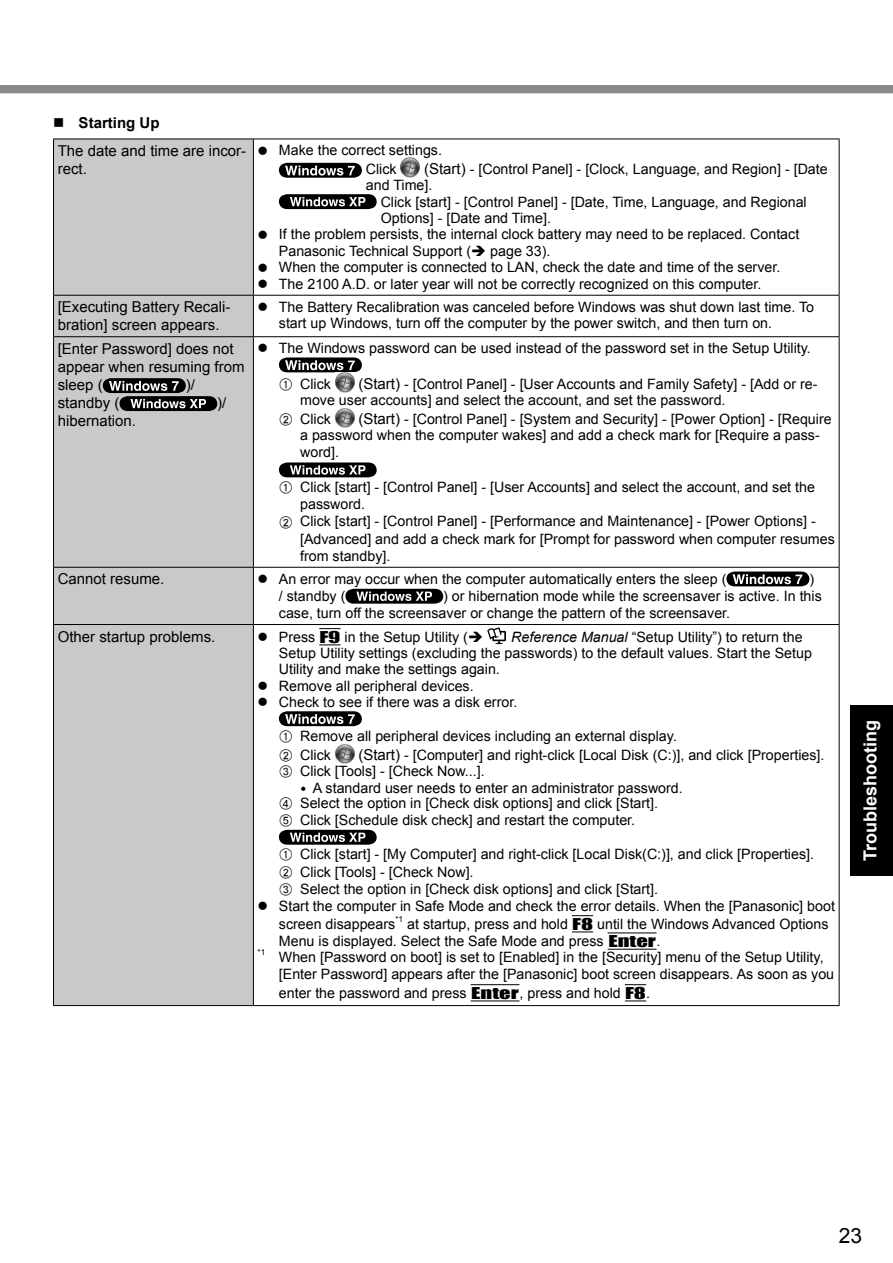
<style>
.page{position:relative;width:893px;height:1263px;background:#fff}
.page>*{position:absolute;margin:0;border:0;box-sizing:border-box;transform-origin:0 0}
.t1{font:21px "Arial";color:#000}
.t2{font:700 18px "Arial";color:#fff}
.t3{font:15px/18px "Arial";color:#000}
.t4{font:14.25px/16.2px "Arial";color:#000}
.t5{font:8.25px "Arial";color:#000}
.s1{font-weight:700}
.s2{font-size:15px}
.s3{font-family:"Pana Num Round"}
.s4{font-family:"Impact";font-size:15px}
.s5{font-style:italic}
</style>
<div class="page">
<div style="left:850px;top:706px;width:43px;height:170px;background:#000"></div>
<div style="left:0;top:85px;width:893px;height:8px;background:#898989"></div>
<div style="left:54px;top:140px;width:199px;height:865px;background:#c8c9ca"></div>
<hr style="left:53px;top:139px;width:200px;height:1px;background:#000">
<hr style="left:53px;top:139px;width:1px;height:156px;background:#000">
<hr style="left:253px;top:139px;width:586px;height:1px;background:#000">
<hr style="left:253px;top:139px;width:1px;height:156px;background:#000">
<hr style="left:839px;top:139px;width:1px;height:156px;background:#000">
<hr style="left:53px;top:295px;width:200px;height:1px;background:#000">
<hr style="left:53px;top:296px;width:1px;height:40px;background:#000">
<hr style="left:253px;top:295px;width:586px;height:1px;background:#000">
<hr style="left:253px;top:296px;width:1px;height:40px;background:#000">
<hr style="left:839px;top:296px;width:1px;height:40px;background:#000">
<hr style="left:53px;top:336px;width:200px;height:1px;background:#000">
<hr style="left:53px;top:337px;width:1px;height:230px;background:#000">
<hr style="left:253px;top:336px;width:586px;height:1px;background:#000">
<hr style="left:253px;top:337px;width:1px;height:230px;background:#000">
<hr style="left:839px;top:337px;width:1px;height:230px;background:#000">
<hr style="left:53px;top:567px;width:200px;height:1px;background:#000">
<hr style="left:53px;top:568px;width:1px;height:56px;background:#000">
<hr style="left:253px;top:567px;width:586px;height:1px;background:#000">
<hr style="left:253px;top:568px;width:1px;height:56px;background:#000">
<hr style="left:839px;top:568px;width:1px;height:56px;background:#000">
<hr style="left:53px;top:624px;width:200px;height:1px;background:#000">
<hr style="left:53px;top:625px;width:1px;height:380px;background:#000">
<hr style="left:253px;top:624px;width:586px;height:1px;background:#000">
<hr style="left:253px;top:625px;width:1px;height:380px;background:#000">
<hr style="left:839px;top:625px;width:1px;height:380px;background:#000">
<hr style="left:53px;top:1005px;width:200px;height:1px;background:#000">
<hr style="left:253px;top:1005px;width:586px;height:1px;background:#000">
<svg style="left:279px;top:163px;width:83px;height:15px"></svg>
<img style="left:401px;top:158px;width:19px;height:20px">
<svg style="left:279px;top:194px;width:98px;height:15px"></svg>
<svg style="left:103px;top:378px;width:114px;height:33px;background:#666"></svg>
<svg style="left:279px;top:357px;width:83px;height:15px"></svg>
<img style="left:335px;top:373px;width:19px;height:20px">
<img style="left:335px;top:408px;width:19px;height:20px">
<svg style="left:279px;top:462px;width:98px;height:15px"></svg>
<svg style="left:726px;top:571px;width:83px;height:15px"></svg>
<svg style="left:345px;top:589px;width:98px;height:15px"></svg>
<svg style="left:319px;top:628px;width:22px;height:1px"></svg>
<svg style="left:319px;top:644px;width:22px;height:1px"></svg>
<svg style="left:487px;top:627px;width:19px;height:17px"></svg>
<svg style="left:279px;top:711px;width:83px;height:15px"></svg>
<img style="left:335px;top:744px;width:19px;height:20px">
<svg style="left:279px;top:830px;width:98px;height:15px"></svg>
<svg style="left:572px;top:915px;width:21px;height:1px"></svg>
<svg style="left:572px;top:931px;width:21px;height:1px"></svg>
<hr style="left:608px;top:932px;width:49px;height:1px;background:#000">
<hr style="left:608px;top:949px;width:49px;height:1px;background:#000">
<hr style="left:471px;top:984px;width:48px;height:1px;background:#000">
<hr style="left:471px;top:1000px;width:48px;height:1px;background:#000">
<svg style="left:625px;top:984px;width:21px;height:1px"></svg>
<svg style="left:625px;top:1000px;width:21px;height:1px"></svg>
<p class="t3" style="left:58px;top:108px;width:190px;line-height:28.3px;text-indent:-5px">■ <span class="s1">Starting Up<br></span>The date and time are incor-</p>
<p class="t3" style="left:58px;top:160px;width:31px">rect.</p>
<p class="t4" style="left:366px;top:141px;width:78px;line-height:18.3px;text-indent:-108px">● Make the correct settings.<br>Click</p>
<p class="t4" style="left:366px;top:161px;width:463px;text-indent:58px"><span class="s2">(Start)</span> - [Control Panel] - [Clock, Language, and Region] - [Date and Time].</p>
<p class="t4" style="left:381px;top:194px;width:428px">Click [start] - [Control Panel] - [Date, Time, Language, and Regional<br>Options] - [Date and Time].</p>
<p class="t4" style="left:279px;top:226px;width:522px;text-indent:-21px">● If the problem persists, the internal clock battery may need to be replaced. Contact<br>Panasonic Technical Support (➔ page 33).</p>
<p class="t4" style="left:258px;top:259px;width:524px">● When the computer is connected to LAN, check the date and time of the server.</p>
<p class="t4" style="left:258px;top:276px;width:505px">● The 2100 A.D. or later year will not be correctly recognized on this computer.</p>
<p class="t3" style="left:58px;top:298px;width:174px">[Executing Battery Recali&shy;bration] screen appears.</p>
<p class="t4" style="left:279px;top:299px;width:537px;text-indent:-21px">● The Battery Recalibration was canceled before Windows was shut down last time. To start up Windows, turn off the computer by the power switch, and then turn on.</p>
<p class="t3" style="left:58px;top:340px;width:188px">[Enter Password] does not appear when resuming from sleep (</p>
<p class="t4" style="left:258px;top:340px;width:555px">● The Windows password can be used instead of the password set in the Setup Utility.</p>
<p class="t4" style="left:279px;top:376px;width:54px"><span class="s3">A</span> Click</p>
<p class="t4" style="left:300px;top:376px;width:519px;text-indent:58px"><span class="s2">(Start)</span> - [Control Panel] - [User Accounts and Family Safety] - [Add or re&shy;move user accounts] and select the account, and set the password.</p>
<p class="t4" style="left:279px;top:411px;width:54px"><span class="s3">B</span> Click</p>
<p class="t3" style="left:186px;top:376px;width:11px">)/</p>
<p class="t3" style="left:58px;top:394px;width:63px">standby (</p>
<p class="t3" style="left:217px;top:394px;width:11px">)/</p>
<p class="t3" style="left:58px;top:412px;width:80px">hibernation.</p>
<p class="t4" style="left:300px;top:411px;width:533px;line-height:16.6px;text-indent:58px"><span class="s2">(Start)</span> - [Control Panel] - [System and Security] - [Power Option] - [Require a password when the computer wakes] and add a check mark for [Require a pass&shy;word].</p>
<p class="t4" style="left:279px;top:479px;width:538px"><span class="s3">A</span> Click [start] - [Control Panel] - [User Accounts] and select the account, and set the</p>
<p class="t4" style="left:300px;top:496px;width:66px">password.</p>
<p class="t4" style="left:279px;top:513px;width:538px"><span class="s3">B</span> Click [start] - [Control Panel] - [Performance and Maintenance] - [Power Options] -</p>
<p class="t4" style="left:300px;top:531px;width:536px">[Advanced] and add a check mark for [Prompt for password when computer resumes</p>
<p class="t4" style="left:300px;top:548px;width:92px">from standby].</p>
<p class="t3" style="left:58px;top:570px;width:108px">Cannot resume.</p>
<p class="t4" style="left:258px;top:571px;width:470px">● An error may occur when the computer automatically enters the sleep (</p>
<p class="t4" style="left:809px;top:571px;width:6px">)</p>
<p class="t4" style="left:279px;top:588px;width:68px">/ standby (</p>
<p class="t4" style="left:279px;top:588px;width:544px;line-height:17px;text-indent:164px">) or hibernation mode while the screensaver is active. In this case, turn off the screensaver or change the pattern of the screensaver.</p>
<p class="t3" style="left:58px;top:627px;width:159px">Other startup problems.</p>
<p class="t4" style="left:258px;top:629px;width:227px">● Press <span class="s4">F9</span> in the Setup Utility (➔</p>
<p class="t4" style="left:279px;top:629px;width:535px;text-indent:232px"><span class="s5">Reference Manual</span> “Setup Utility”) to return the<br>Setup Utility settings (excluding the passwords) to the default values. Start the Setup<br>Utility and make the settings again.</p>
<p class="t4" style="left:258px;top:677px;width:218px">● Remove all peripheral devices.</p>
<p class="t4" style="left:258px;top:694px;width:261px">● Check to see if there was a disk error.</p>
<p class="t4" style="left:279px;top:726px;width:400px;line-height:19.2px"><span class="s3">A</span> Remove all peripheral devices including an external display.<br><span class="s3">B</span> Click</p>
<p class="t4" style="left:279px;top:747px;width:547px;text-indent:79px"><span class="s2">(Start)</span> - [Computer] and right-click [Local Disk (C:)], and click [Properties].<br><span class="s3">C</span> Click [Tools] - [Check Now...].</p>
<p class="t4" style="left:279px;top:781px;width:405px;line-height:14.2px;text-indent:21px">• A standard user needs to enter an administrator password.<br><span class="s3">D</span> Select the option in [Check disk options] and click [Start].</p>
<p class="t4" style="left:279px;top:812px;width:358px"><span class="s3">E</span> Click [Schedule disk check] and restart the computer.</p>
<p class="t4" style="left:279px;top:846px;width:537px;line-height:17.2px"><span class="s3">A</span> Click [start] - [My Computer] and right-click [Local Disk(C:)], and click [Properties].<br><span class="s3">B</span> Click [Tools] - [Check Now].<br><span class="s3">C</span> Select the option in [Check disk options] and click [Start].</p>
<p class="t4" style="left:279px;top:897px;width:558px;line-height:17.9px;text-indent:-21px">● Start the computer in Safe Mode and check the error details. When the [Panasonic] boot screen disappears</p>
<p class="t5" style="left:395px;top:914px;width:9px">*1</p>
<p class="t4" style="left:279px;top:915px;width:551px;line-height:17.2px;text-indent:128px">at startup, press and hold <span class="s4">F8</span> until the Windows Advanced Options<br>Menu is displayed. Select the Safe Mode and press <span class="s4">Enter</span>.</p>
<p class="t5" style="left:258px;top:947px;width:9px">*1</p>
<p class="t4" style="left:279px;top:948px;width:557px;line-height:17.2px">When [Password on boot] is set to [Enabled] in the [Security] menu of the Setup Utility, [Enter Password] appears after the [Panasonic] boot screen disappears. As soon as you</p>
<p class="t4" style="left:279px;top:985px;width:373px">enter the password and press <span class="s4">Enter</span>, press and hold <span class="s4">F8</span>.</p>
<p class="t2" style="left:858px;top:861px;width:143px;rotate:-90deg">Troubleshooting</p>
<h1 class="t1" style="left:839px;top:1221px;width:25px">23</h1>
</div>
